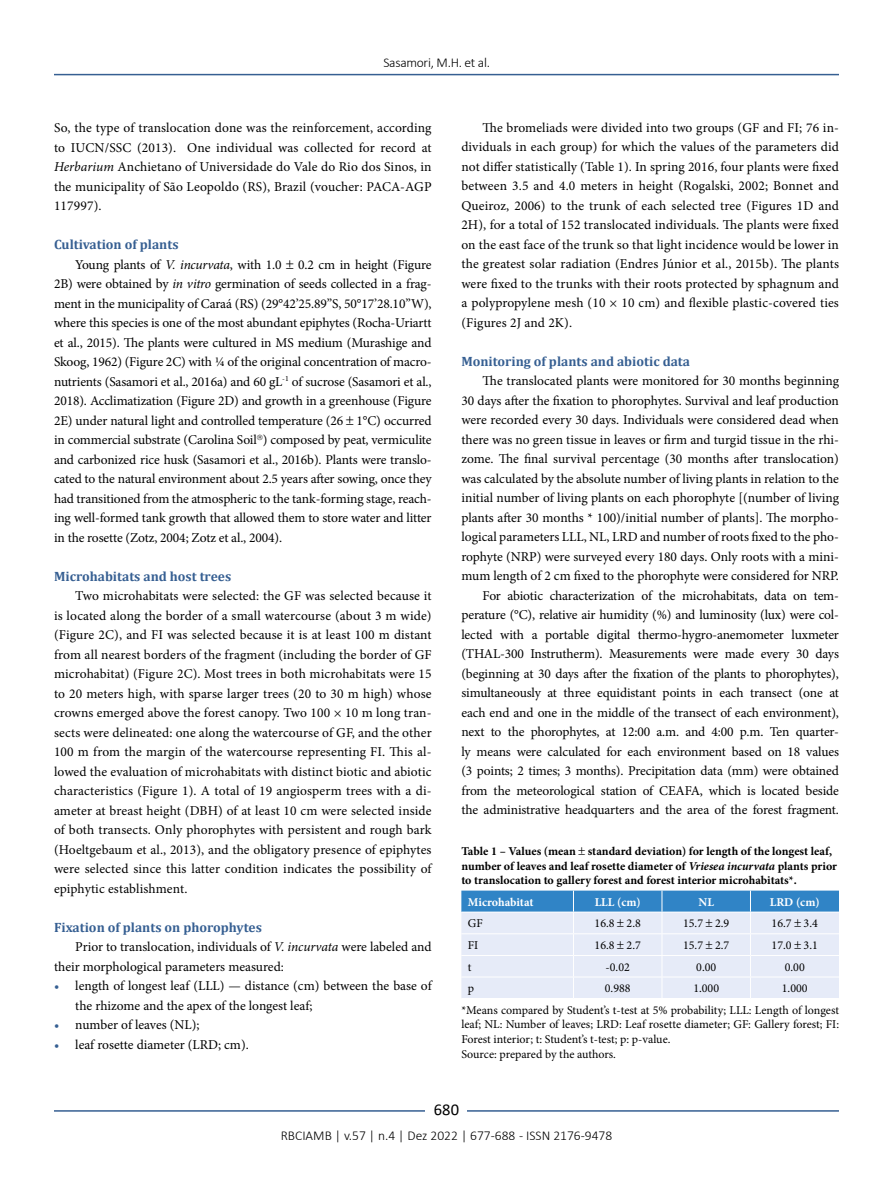
<style>
.page{position:relative;width:893px;height:1191px;background:#fff}
.page>*{position:absolute;margin:0;border:0;box-sizing:border-box;transform-origin:0 0}
.t1{font:16.5px "Calibri";color:#000}
.t2{font:13.5px/19.5px "Minion Pro";letter-spacing:-.005em;color:#000;text-align:justify}
.t3{font:700 13.5px "Cambria";color:#365f92}
.t4{font:300 13.5px "Calibri";color:#000}
.t5{font:300 13.5px "Calibri";letter-spacing:-.02em;color:#000}
.t6{font:12px/14.7px "Minion Pro";color:#000}
.t7{font:700 12px/14.4px "Minion Pro";letter-spacing:-.005em;color:#000}
.t8{font:700 12px "Minion Pro";color:#fff}
.s1{font-style:italic}
.s2{color:#365f92}
</style>
<div class="page">
<hr style="left:54px;top:74px;width:785px;height:1px;background:#365f92">
<hr style="left:54px;top:1110px;width:785px;height:1px;background:#365f92">
<div style="left:426px;top:1096px;width:41px;height:26px;background:#fff"></div>
<svg style="left:461px;top:890px;width:378px;height:108px;background:#c4d8ee"></svg>
<p class="t5" style="left:383px;top:54px;width:108px">Sasamori, M.H. et al.</p>
<p class="t2" style="left:54px;top:118px;width:379px">So, the type of translocation done was the reinforcement, according to IUCN/SSC (2013). One individual was collected for record at <span class="s1">Herbarium</span> Anchietano of Universidade do Vale do Rio dos Sinos, in the municipality of São Leopoldo (RS), Brazil (voucher: PACA-AGP 117997).</p>
<p class="t3" style="left:54px;top:235px;width:126px">Cultivation of plants</p>
<p class="t2" style="left:54px;top:254px;width:379px;text-indent:21px">Young plants of <span class="s1">V. incurvata</span>, with 1.0 0.2 cm in height (Figure 2B) were obtained by <span class="s1">in vitro</span> germination of seeds collected in a frag&shy;ment in the municipality of Caraá (RS) (29°42’25.89”S, 50°17’28.10”W), where this species is one of the most abundant epiphytes (Rocha-Uriartt et al., 2015). The plants were cultured in MS medium (Murashige and Skoog, 1962) (Figure 2C) with ¼ of the original concentration of macro&shy;nutrients (Sasamori et al., 2016a) and 60 gL<sup>-1</sup> of sucrose (Sasamori et al., 2018). Acclimatization (Figure 2D) and growth in a greenhouse (Figure 2E) under natural light and controlled temperature (26 1°C) occurred in commercial substrate (Carolina Soil ) composed by peat, vermiculite and carbonized rice husk (Sasamori et al., 2016b). Plants were translo&shy;cated to the natural environment about 2.5 years after sowing, once they had transitioned from the atmospheric to the tank-forming stage, reach&shy;ing well-formed tank growth that allowed them to store water and litter in the rosette (Zotz, 2004; Zotz et al., 2004).</p>
<p class="t3" style="left:54px;top:566px;width:179px">Microhabitats and host trees</p>
<p class="t2" style="left:54px;top:586px;width:379px;text-indent:21px">Two microhabitats were selected: the GF was selected because it is located along the border of a small watercourse (about 3 m wide) (Figure 2C), and FI was selected because it is at least 100 m distant from all nearest borders of the fragment (including the border of GF microhabitat) (Figure 2C). Most trees in both microhabitats were 15 to 20 meters high, with sparse larger trees (20 to 30 m high) whose crowns emerged above the forest canopy. Two 100 × 10 m long tran&shy;sects were delineated: one along the watercourse of GF, and the other 100 m from the margin of the watercourse representing FI. This al&shy;lowed the evaluation of microhabitats with distinct biotic and abiotic characteristics (Figure 1). A total of 19 angiosperm trees with a di&shy;ameter at breast height (DBH) of at least 10 cm were selected inside of both transects. Only phorophytes with persistent and rough bark (Hoeltgebaum et al., 2013), and the obligatory presence of epiphytes were selected since this latter condition indicates the possibility of epiphytic establishment.</p>
<p class="t3" style="left:54px;top:917px;width:209px">Fixation of plants on phorophytes</p>
<p class="t2" style="left:54px;top:937px;width:379px;text-indent:21px">Prior to translocation, individuals of <span class="s1">V. incurvata</span> were labeled and their morphological parameters measured:</p>
<p class="t2" style="left:75px;top:976px;width:358px;text-indent:-21px"><span class="s2">•</span> length of longest leaf (LLL) — distance (cm) between the base of the rhizome and the apex of the longest leaf;</p>
<p class="t2" style="left:54px;top:1015px;width:147px"><span class="s2">•</span> number of leaves (NL);</p>
<p class="t2" style="left:54px;top:1034px;width:196px"><span class="s2">•</span> leaf rosette diameter (LRD; cm).</p>
<p class="t2" style="left:461px;top:118px;width:379px;text-indent:21px">The bromeliads were divided into two groups (GF and FI; 76 in&shy;dividuals in each group) for which the values of the parameters did not differ statistically (Table 1). In spring 2016, four plants were fixed between 3.5 and 4.0 meters in height (Rogalski, 2002; Bonnet and Queiroz, 2006) to the trunk of each selected tree (Figures 1D and 2H), for a total of 152 translocated individuals. The plants were fixed on the east face of the trunk so that light incidence would be lower in the greatest solar radiation (Endres Júnior et al., 2015b). The plants were fixed to the trunks with their roots protected by sphagnum and a polypropylene mesh (10 × 10 cm) and flexible plastic-covered ties (Figures 2J and 2K).</p>
<p class="t3" style="left:461px;top:352px;width:230px">Monitoring of plants and abiotic data</p>
<p class="t2" style="left:461px;top:371px;width:379px;text-align:right">The translocated plants were monitored for 30 months beginning<br>30 days after the fixation to phorophytes. Survival and leaf production were recorded every 30 days. Individuals were considered dead when there was no green tissue in leaves or firm and turgid tissue in the rhi&shy;zome. The final survival percentage (30 months after translocation) was calculated by the absolute number of living plants in relation to the initial number of living plants on each phorophyte [(number of living plants after 30 months * 100)/initial number of plants]. The morpho&shy;logical parameters LLL, NL, LRD and number of roots fixed to the pho&shy;rophyte (NRP) were surveyed every 180 days. Only roots with a mini&shy;mum length of 2 cm fixed to the phorophyte were considered for NRP.<br>For abiotic characterization of the microhabitats, data on tem&shy;perature (°C), relative air humidity (%) and luminosity (lux) were col&shy;lected with a portable digital thermo-hygro-anemometer luxmeter (THAL-300 Instrutherm). Measurements were made every 30 days (beginning at 30 days after the fixation of the plants to phorophytes), simultaneously at three equidistant points in each transect (one at each end and one in the middle of the transect of each environment), next to the phorophytes, at 12:00 a.m. and 4:00 p.m. Ten quarter&shy;ly means were calculated for each environment based on 18 values (3 points; 2 times; 3 months). Precipitation data (mm) were obtained from the meteorological station of CEAFA, which is located beside the administrative headquarters and the area of the forest fragment.</p>
<p class="t7" style="left:461px;top:844px;width:377px">Table 1 – Values (mean standard deviation) for length of the longest leaf, number of leaves and leaf rosette diameter of <span class="s1">Vriesea incurvata</span> plants prior to translocation to gallery forest and forest interior microhabitats*.</p>
<p class="t8" style="left:468px;top:893px;width:67px">Microhabitat</p>
<p class="t8" style="left:595px;top:893px;width:48px">LLL (cm)</p>
<p class="t8" style="left:698px;top:893px;width:17px">NL</p>
<p class="t8" style="left:770px;top:893px;width:51px">LRD (cm)</p>
<p class="t6" style="left:468px;top:916px;width:16px">GF</p>
<p class="t6" style="left:595px;top:916px;width:48px">16.8 2.8</p>
<p class="t6" style="left:683px;top:916px;width:48px">15.7 2.9</p>
<p class="t6" style="left:772px;top:916px;width:48px">16.7 3.4</p>
<p class="t6" style="left:468px;top:938px;width:12px">FI</p>
<p class="t6" style="left:595px;top:938px;width:48px">16.8 2.7</p>
<p class="t6" style="left:683px;top:938px;width:48px">15.7 2.7</p>
<p class="t6" style="left:772px;top:938px;width:48px">17.0 3.1</p>
<p class="t6" style="left:468px;top:959px;width:5px">t</p>
<p class="t6" style="left:606px;top:959px;width:26px">-0.02</p>
<p class="t6" style="left:696px;top:959px;width:22px">0.00</p>
<p class="t6" style="left:785px;top:959px;width:22px">0.00</p>
<p class="t6" style="left:468px;top:981px;width:8px">p</p>
<p class="t6" style="left:605px;top:981px;width:27px">0.988</p>
<p class="t6" style="left:693px;top:981px;width:27px">1.000</p>
<p class="t6" style="left:461px;top:977px;width:379px;line-height:21.9px;text-indent:320px">1.000 *Means compared by Student’s t-test at 5% probability; LLL: Length of longest</p>
<p class="t6" style="left:461px;top:1017px;width:379px">leaf; NL: Number of leaves; LRD: Leaf rosette diameter; GF: Gallery forest; FI:<br>Forest interior; t: Student’s t-test; p: p-value.<br>Source: prepared by the authors.</p>
<p class="t1" style="left:434px;top:1098px;width:27px">680</p>
<p class="t4" style="left:281px;top:1126px;width:333px">RBCIAMB | v.57 | n.4 | Dez 2022 | 677-688 - ISSN 2176-9478</p>
</div>
